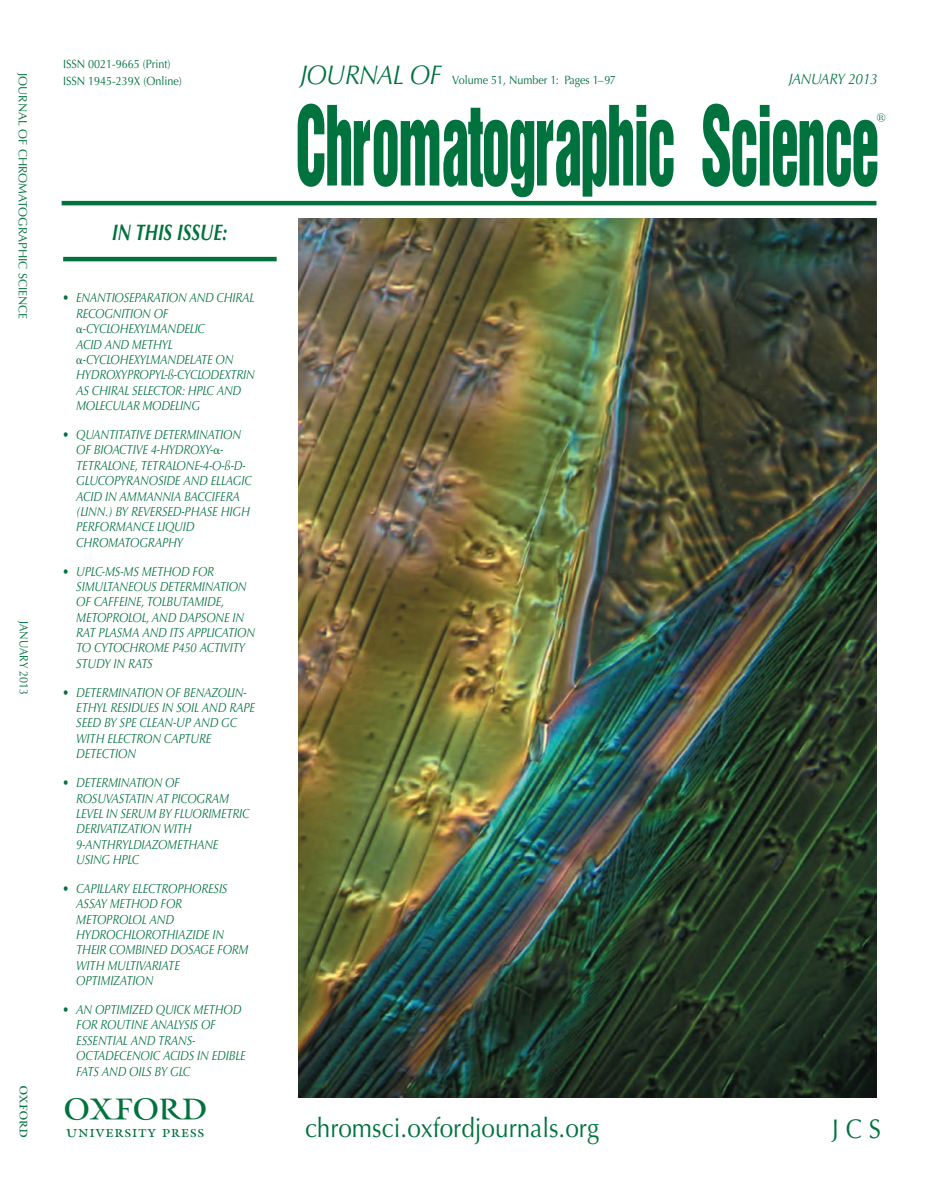
<style>
.page{position:relative;width:927px;height:1177px;background:#fff}
.page>*{position:absolute;margin:0;border:0;box-sizing:border-box;transform-origin:0 0}
.t1{font:100.8px "Helvetica Inserat";letter-spacing:-.03em;color:#00723e;scale:.56 1}
.t2{font:49.5px "OUP1";color:#00723e}
.t3{font:27px "Optima LT Std";color:#00723e;scale:.9 1}
.t4{font:italic 27px "Optima LT Std";letter-spacing:-.015em;color:#00723e;scale:.9 1}
.t5{font:italic 700 22.5px "Optima LT Std";color:#00723e;scale:.75 1}
.t6{font:18px "OUP1";color:#00723e}
.t7{font:italic 15px "Optima LT Std";letter-spacing:-.015em;color:#00723e;scale:.9 1}
.t8{font:italic 13.2px/15.3px "Optima LT Std";letter-spacing:-.01em;color:#00723e;scale:.85 1}
.t9{font:12px/16.5px "Optima LT Std";color:#00723e;scale:.9 1}
.t10{font:12px "Optima LT Std";color:#00723e}
.t11{font:9.45px "Euclid";color:#00723e}
.s1{font-family:"Mathematical Pi One";font-style:normal}
</style>
<div class="page">
<hr style="left:62px;top:201px;width:814px;height:4px;background:#00723e">
<img style="left:299px;top:218px;width:577px;height:879px">
<hr style="left:63px;top:257px;width:214px;height:4px;background:#00723e">
<p class="t10" style="left:28px;top:73px;width:248px;rotate:90deg">JOURNAL OF CHROMATOGRAPHIC SCIENCE</p>
<p class="t9" style="left:31px;top:621px;width:84px;rotate:90deg">JANUARY 2013</p>
<h3 class="t6" style="left:37px;top:1085px;width:53px;rotate:90deg">2</h3>
<p class="t9" style="left:63px;top:57px;width:134px">ISSN 0021-9665 (Print)<br>ISSN 1945-239X (Online)</p>
<h3 class="t5" style="left:112px;top:219px;width:156px">IN THIS ISSUE:</h3>
<p class="t8" style="left:76px;top:290px;width:212px;text-indent:-13px">• ENANTIOSEPARATION AND CHIRAL<br>RECOGNITION OF <span class="s1">-</span>-CYCLOHEXYLMANDELIC<br>ACID AND METHYL <span class="s1">-</span>-CYCLOHEXYLMANDELATE ON<br>HYDROXYPROPYL-ß-CYCLODEXTRIN<br>AS CHIRAL SELECTOR: HPLC AND<br>MOLECULAR MODELING</p>
<p class="t8" style="left:76px;top:427px;width:208px;text-indent:-13px">• QUANTITATIVE DETERMINATION<br>OF BIOACTIVE 4-HYDROXY-<span class="s1">-</span>-<br>TETRALONE, TETRALONE-4-O-ß-D-<br>GLUCOPYRANOSIDE AND ELLAGIC<br>ACID IN AMMANNIA BACCIFERA (LINN.) BY REVERSED-PHASE HIGH<br>PERFORMANCE LIQUID<br>CHROMATOGRAPHY</p>
<p class="t8" style="left:76px;top:563px;width:212px;text-indent:-13px">• UPLC-MS-MS METHOD FOR<br>SIMULTANEOUS DETERMINATION<br>OF CAFFEINE, TOLBUTAMIDE,<br>METOPROLOL, AND DAPSONE IN<br>RAT PLASMA AND ITS APPLICATION<br>TO CYTOCHROME P450 ACTIVITY<br>STUDY IN RATS</p>
<p class="t8" style="left:76px;top:684px;width:212px;text-indent:-13px">• DETERMINATION OF BENAZOLIN-<br>ETHYL RESIDUES IN SOIL AND RAPE<br>SEED BY SPE CLEAN-UP AND GC<br>WITH ELECTRON CAPTURE<br>DETECTION</p>
<p class="t8" style="left:76px;top:774px;width:205px;text-indent:-13px">• DETERMINATION OF<br>ROSUVASTATIN AT PICOGRAM<br>LEVEL IN SERUM BY FLUORIMETRIC<br>DERIVATIZATION WITH<br>9-ANTHRYLDIAZOMETHANE<br>USING HPLC</p>
<p class="t8" style="left:76px;top:880px;width:204px;text-indent:-13px">• CAPILLARY ELECTROPHORESIS<br>ASSAY METHOD FOR<br>METOPROLOL AND<br>HYDROCHLOROTHIAZIDE IN<br>THEIR COMBINED DOSAGE FORM<br>WITH MULTIVARIATE<br>OPTIMIZATION</p>
<p class="t8" style="left:76px;top:1001px;width:201px;text-indent:-13px">• AN OPTIMIZED QUICK METHOD<br>FOR ROUTINE ANALYSIS OF<br>ESSENTIAL AND TRANS-<br>OCTADECENOIC ACIDS IN EDIBLE<br>FATS AND OILS BY GLC</p>
<h2 class="t2" style="left:65px;top:1090px;width:142px">1</h2>
<h3 class="t4" style="left:300px;top:59px;width:159px">JOURNAL OF</h3>
<p class="t9" style="left:452px;top:73px;width:183px">Volume 51, Number 1: Pages 1–97</p>
<p class="t7" style="left:788px;top:70px;width:100px">JANUARY 2013</p>
<h1 class="t1" style="left:295px;top:105px;width:1044px">Chromatographic Science</h1>
<p class="t11" style="left:876px;top:111px;width:10px">®</p>
<h3 class="t3" style="left:305px;top:1116px;width:328px">chromsci.oxfordjournals.org</h3>
<h3 class="t3" style="left:832px;top:1117px;width:56px">J C S</h3>
</div>
